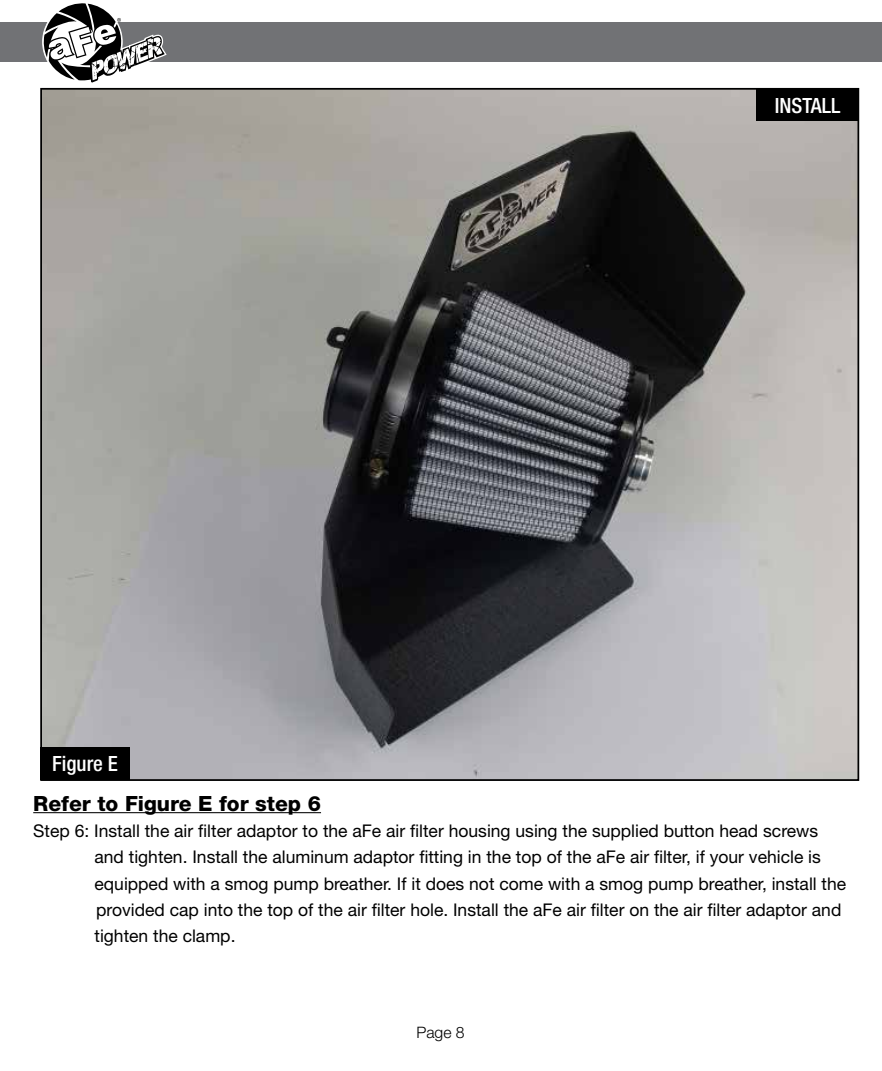
<style>
.page{position:relative;width:882px;height:1071px;background:#fff}
.page>*{position:absolute;margin:0;border:0;box-sizing:border-box;transform-origin:0 0}
.t1{font:800 21px "Helvetica Neue";color:#000}
.t2{font:500 condensed 21px "Helvetica Neue";color:#fff}
.t3{font:17.5px/26.2px "Helvetica Neue";color:#000}
.t4{font:300 15.75px "Helvetica Neue";color:#000}
</style>
<div class="page">
<div style="left:0;top:23px;width:882px;height:39px;background:#717275"></div>
<svg style="left:43px;top:3px;width:124px;height:80px"></svg>
<img style="left:43px;top:91px;width:813px;height:687px">
<hr style="left:33px;top:812px;width:288px;height:1px;background:#000">
<div style="left:40px;top:747px;width:90px;height:33px;background:#000"></div>
<div style="left:756px;top:88px;width:103px;height:33px;background:#000"></div>
<p class="t2" style="left:52px;top:751px;width:67px">Figure E</p>
<p class="t2" style="left:775px;top:93px;width:67px">INSTALL</p>
<p class="t1" style="left:33px;top:791px;width:289px">Refer to Figure E for step 6</p>
<p class="t3" style="left:94px;top:818px;width:753px;text-indent:-61px">Step 6: Install the air filter adaptor to the aFe air filter housing using the supplied button head screws and tighten. Install the aluminum adaptor fitting in the top of the aFe air filter, if your vehicle is equipped with a smog pump breather. If it does not come with a smog pump breather, install the provided cap into the top of the air filter hole. Install the aFe air filter on the air filter adaptor and tighten the clamp.</p>
<p class="t4" style="left:416px;top:1023px;width:50px">Page 8</p>
</div>
